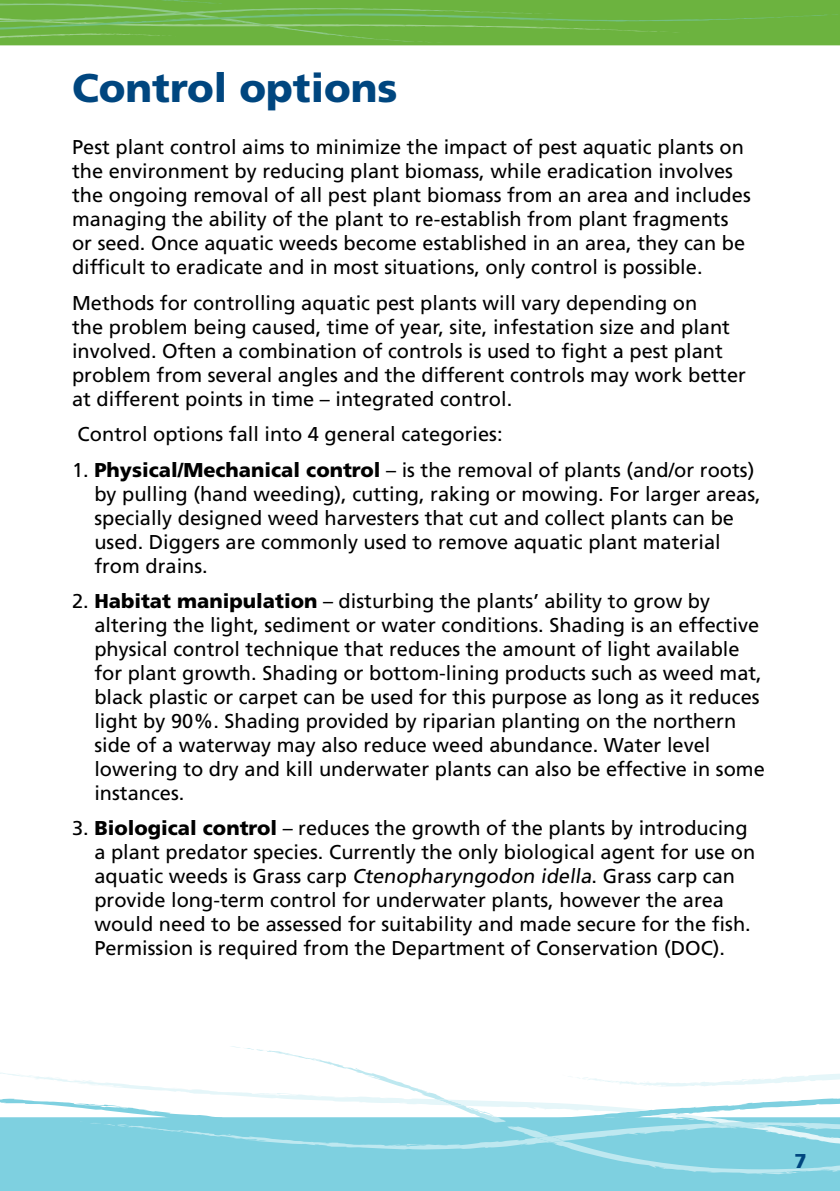
<style>
.page{position:relative;width:840px;height:1191px;background:#fff}
.page>*{position:absolute;margin:0;border:0;box-sizing:border-box;transform-origin:0 0}
.t1{font:900 40px "Frutiger LT Std";color:#00467f}
.t2{font:20px/24px "Frutiger LT Std";color:#000}
.t3{font:900 20px "Frutiger LT Std";color:#00467f}
.s1{font-weight:900}
</style>
<div class="page">
<svg style="left:0;top:1046px;width:839px;height:145px"></svg>
<svg style="left:0;top:0;width:839px;height:45px"></svg>
<p class="t1" style="left:72px;top:64px;width:327px">Control options</p>
<p class="t2" style="left:72px;top:135px;width:679px">Pest plant control aims to minimize the impact of pest aquatic plants on the environment by reducing plant biomass, while eradication involves the ongoing removal of all pest plant biomass from an area and includes managing the ability of the plant to re-establish from plant fragments or seed. Once aquatic weeds become established in an area, they can be difficult to eradicate and in most situations, only control is possible.</p>
<p class="t2" style="left:72px;top:291px;width:675px">Methods for controlling aquatic pest plants will vary depending on<br>the problem being caused, time of year, site, infestation size and plant involved. Often a combination of controls is used to fight a pest plant problem from several angles and the different controls may work better at different points in time – integrated control.</p>
<p class="t2" style="left:78px;top:422px;width:426px">Control options fall into 4 general categories:</p>
<p class="t2" style="left:94px;top:458px;width:667px;text-indent:-22px">1. <span class="s1">Physical/Mechanical control</span> – is the removal of plants (and/or roots) by pulling (hand weeding), cutting, raking or mowing. For larger areas, specially designed weed harvesters that cut and collect plants can be used. Diggers are commonly used to remove aquatic plant material from drains.</p>
<p class="t2" style="left:94px;top:589px;width:671px;text-indent:-22px">2. <span class="s1">Habitat manipulation</span> – disturbing the plants’ ability to grow by altering the light, sediment or water conditions. Shading is an effective physical control technique that reduces the amount of light available for plant growth. Shading or bottom-lining products such as weed mat, black plastic or carpet can be used for this purpose as long as it reduces light by 90%. Shading provided by riparian planting on the northern side of a waterway may also reduce weed abundance. Water level lowering to dry and kill underwater plants can also be effective in some instances.</p>
<p class="t2" style="left:94px;top:816px;width:662px;text-indent:-22px">3. <span class="s1">Biological control</span> – reduces the growth of the plants by introducing a plant predator species. Currently the only biological agent for use on aquatic weeds is Grass carp Ctenopharyngodon idella. Grass carp can provide long-term control for underwater plants, however the area would need to be assessed for suitability and made secure for the fish.<br>Permission is required from the Department of Conservation (DOC).</p>
<p class="t3" style="left:794px;top:1149px;width:14px">7</p>
</div>
